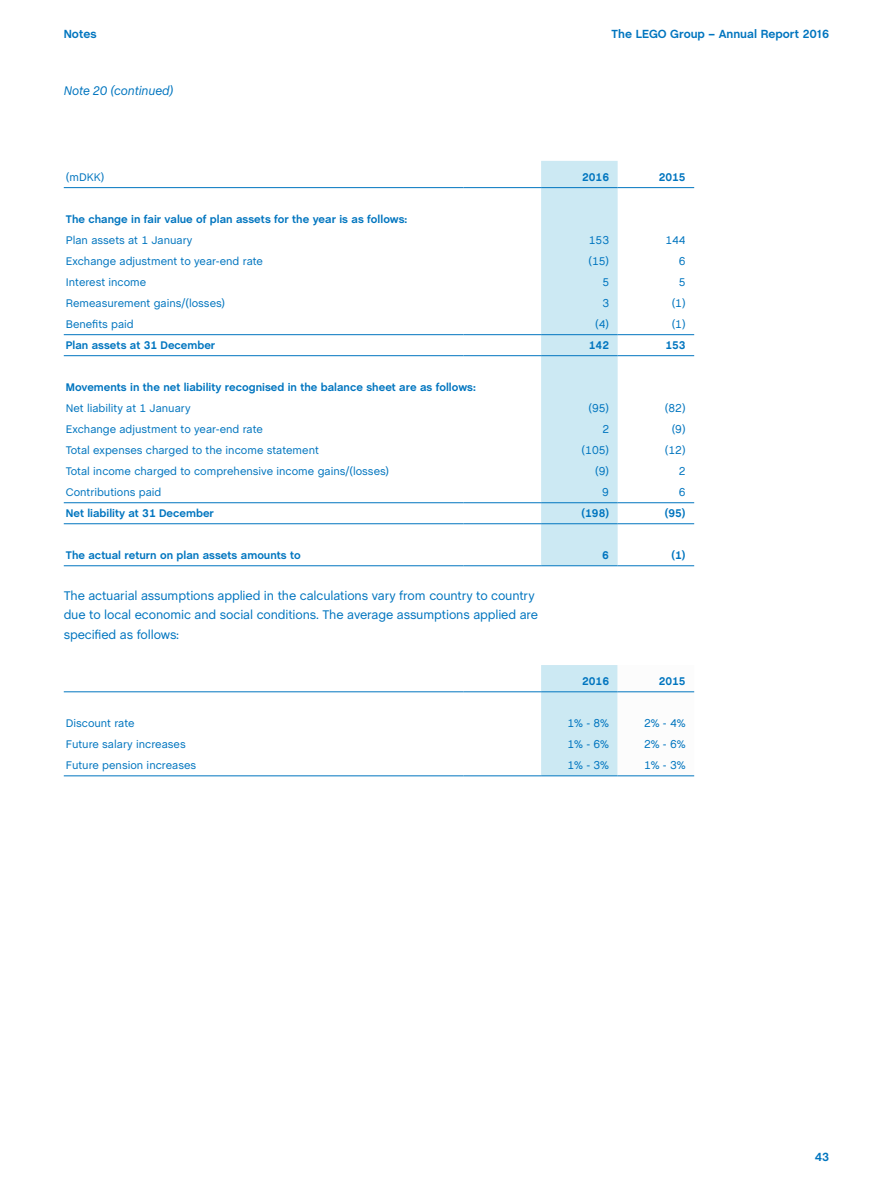
<style>
.page{position:relative;width:893px;height:1191px;background:#fff}
.page>*{position:absolute;margin:0;border:0;box-sizing:border-box;transform-origin:0 0}
.t1{font:12.75px/19.5px "LEGO Chalet 50";letter-spacing:-.01em;color:#0075bf}
.t2{font:italic 12.75px "LEGO Chalet 50";letter-spacing:-.01em;color:#0075bf}
.t3{font:700 12px "LEGO Chalet 50";color:#0075bf}
.t4{font:11.25px "LEGO Chalet 50";color:#0075bf}
.t5{font:700 11.25px/21px "LEGO Chalet 50";color:#0075bf}
.t6{font:700 11.25px "LEGO Chalet 60 Tab";color:#0075bf}
.t7{font:11.25px "LEGO Chalet 60 Tab";color:#0075bf}
.s1{font-weight:400}
.s2{font-family:"LEGO Chalet 60 Tab";font-weight:400}
.s3{font-family:"LEGO Chalet 60 Tab"}
.s4{font-family:"LEGO Chalet 50"}
</style>
<div class="page">
<div style="left:541px;top:161px;width:77px;height:404px;background:#cce9f3"></div>
<hr style="left:64px;top:565px;width:399px;height:1px;background:#0075bf">
<hr style="left:463px;top:565px;width:78px;height:1px;background:#0075bf">
<hr style="left:541px;top:565px;width:77px;height:1px;background:#0075bf">
<hr style="left:618px;top:565px;width:76px;height:1px;background:#0075bf">
<hr style="left:64px;top:187px;width:399px;height:1px;background:#0075bf">
<hr style="left:463px;top:187px;width:78px;height:1px;background:#0075bf">
<hr style="left:541px;top:187px;width:77px;height:1px;background:#0075bf">
<hr style="left:618px;top:187px;width:76px;height:1px;background:#0075bf">
<hr style="left:64px;top:355px;width:399px;height:1px;background:#0075bf">
<hr style="left:463px;top:355px;width:78px;height:1px;background:#0075bf">
<hr style="left:541px;top:355px;width:77px;height:1px;background:#0075bf">
<hr style="left:618px;top:355px;width:76px;height:1px;background:#0075bf">
<hr style="left:64px;top:334px;width:399px;height:1px;background:#0075bf">
<hr style="left:463px;top:334px;width:78px;height:1px;background:#0075bf">
<hr style="left:541px;top:334px;width:77px;height:1px;background:#0075bf">
<hr style="left:618px;top:334px;width:76px;height:1px;background:#0075bf">
<hr style="left:64px;top:523px;width:399px;height:1px;background:#0075bf">
<hr style="left:463px;top:523px;width:78px;height:1px;background:#0075bf">
<hr style="left:541px;top:523px;width:77px;height:1px;background:#0075bf">
<hr style="left:618px;top:523px;width:76px;height:1px;background:#0075bf">
<hr style="left:64px;top:502px;width:399px;height:1px;background:#0075bf">
<hr style="left:463px;top:502px;width:78px;height:1px;background:#0075bf">
<hr style="left:541px;top:502px;width:77px;height:1px;background:#0075bf">
<hr style="left:618px;top:502px;width:76px;height:1px;background:#0075bf">
<svg style="left:541px;top:665px;width:153px;height:110px"></svg>
<hr style="left:64px;top:775px;width:399px;height:1px;background:#0075bf">
<hr style="left:463px;top:775px;width:78px;height:1px;background:#0075bf">
<hr style="left:541px;top:775px;width:77px;height:1px;background:#0075bf">
<hr style="left:618px;top:775px;width:76px;height:1px;background:#0075bf">
<hr style="left:64px;top:691px;width:399px;height:1px;background:#0075bf">
<hr style="left:463px;top:691px;width:78px;height:1px;background:#0075bf">
<hr style="left:541px;top:691px;width:77px;height:1px;background:#0075bf">
<hr style="left:618px;top:691px;width:76px;height:1px;background:#0075bf">
<p class="t3" style="left:64px;top:27px;width:34px">Notes</p>
<p class="t2" style="left:64px;top:83px;width:111px">Note 20 (continued)</p>
<p class="t3" style="left:612px;top:27px;width:219px">The LEGO Group – Annual Report 2016</p>
<p class="t4" style="left:66px;top:170px;width:40px">(mDKK)</p>
<p class="t6" style="left:582px;top:170px;width:28px">2016</p>
<p class="t6" style="left:659px;top:170px;width:29px">2015</p>
<p class="t5" style="left:66px;top:209px;width:343px">The change in fair value of plan assets for the year is as follows:<br><span class="s1">Plan assets at</span> <span class="s2">1</span> <span class="s1">January</span></p>
<p class="t7" style="left:589px;top:233px;width:22px">153</p>
<p class="t7" style="left:665px;top:233px;width:22px">144</p>
<p class="t4" style="left:66px;top:254px;width:199px">Exchange adjustment to year-end rate</p>
<p class="t7" style="left:589px;top:254px;width:22px">(15)</p>
<p class="t7" style="left:679px;top:254px;width:8px">6</p>
<p class="t4" style="left:66px;top:275px;width:82px">Interest income</p>
<p class="t7" style="left:602px;top:275px;width:8px">5</p>
<p class="t7" style="left:679px;top:275px;width:8px">5</p>
<p class="t4" style="left:66px;top:296px;width:161px">Remeasurement gains/(losses)</p>
<p class="t7" style="left:602px;top:296px;width:8px">3</p>
<p class="t4" style="left:672px;top:296px;width:15px">(<span class="s3">1</span>)</p>
<p class="t4" style="left:66px;top:317px;width:69px">Benefits paid</p>
<p class="t4" style="left:595px;top:317px;width:15px">(<span class="s3">4</span>)</p>
<p class="t4" style="left:672px;top:317px;width:15px">(<span class="s3">1</span>)</p>
<p class="t5" style="left:66px;top:335px;width:151px">Plan assets at <span class="s3">31</span> December</p>
<p class="t6" style="left:589px;top:338px;width:22px">142</p>
<p class="t6" style="left:665px;top:338px;width:22px">153</p>
<p class="t5" style="left:66px;top:377px;width:411px">Movements in the net liability recognised in the balance sheet are as follows:<br><span class="s1">Net liability at</span> <span class="s2">1</span> <span class="s1">January</span></p>
<p class="t4" style="left:588px;top:401px;width:22px">(<span class="s3">95</span>)</p>
<p class="t4" style="left:665px;top:401px;width:22px">(<span class="s3">82</span>)</p>
<p class="t4" style="left:66px;top:422px;width:199px">Exchange adjustment to year-end rate</p>
<p class="t7" style="left:602px;top:422px;width:8px">2</p>
<p class="t4" style="left:672px;top:422px;width:15px">(<span class="s3">9</span>)</p>
<p class="t4" style="left:66px;top:443px;width:254px">Total expenses charged to the income statement</p>
<p class="t7" style="left:582px;top:443px;width:29px"><span class="s4">(</span>105<span class="s4">)</span></p>
<p class="t4" style="left:665px;top:443px;width:22px">(<span class="s3">12</span>)</p>
<p class="t4" style="left:66px;top:464px;width:325px">Total income charged to comprehensive income gains/(losses)</p>
<p class="t7" style="left:595px;top:464px;width:15px">(9)</p>
<p class="t7" style="left:679px;top:464px;width:8px">2</p>
<p class="t4" style="left:66px;top:485px;width:97px">Contributions paid</p>
<p class="t7" style="left:602px;top:485px;width:8px">9</p>
<p class="t7" style="left:679px;top:485px;width:8px">6</p>
<p class="t5" style="left:66px;top:503px;width:150px">Net liability at <span class="s3">31</span> December</p>
<p class="t6" style="left:582px;top:506px;width:29px"><span class="s4">(</span>198<span class="s4">)</span></p>
<p class="t5" style="left:665px;top:503px;width:22px">(<span class="s3">95</span>)</p>
<p class="t5" style="left:66px;top:545px;width:236px">The actual return on plan assets amounts to</p>
<p class="t6" style="left:602px;top:548px;width:8px">6</p>
<p class="t5" style="left:672px;top:545px;width:15px">(<span class="s3">1</span>)</p>
<p class="t1" style="left:64px;top:585px;width:476px">The actuarial assumptions applied in the calculations vary from country to country due to local economic and social conditions. The average assumptions applied are specified as follows:</p>
<p class="t6" style="left:582px;top:674px;width:28px">2016</p>
<p class="t6" style="left:659px;top:674px;width:29px">2015</p>
<p class="t4" style="left:66px;top:716px;width:70px">Discount rate</p>
<p class="t4" style="left:567px;top:716px;width:43px"><span class="s3">1</span>% - <span class="s3">8</span>%</p>
<p class="t4" style="left:644px;top:716px;width:43px"><span class="s3">2</span>% - <span class="s3">4</span>%</p>
<p class="t4" style="left:66px;top:737px;width:121px">Future salary increases</p>
<p class="t4" style="left:567px;top:737px;width:43px"><span class="s3">1</span>% - <span class="s3">6</span>%</p>
<p class="t4" style="left:644px;top:737px;width:43px"><span class="s3">2</span>% - <span class="s3">6</span>%</p>
<p class="t4" style="left:66px;top:758px;width:132px">Future pension increases</p>
<p class="t4" style="left:567px;top:758px;width:43px"><span class="s3">1</span>% - <span class="s3">3</span>%</p>
<p class="t4" style="left:644px;top:758px;width:43px"><span class="s3">1</span>% - <span class="s3">3</span>%</p>
<p class="t3" style="left:815px;top:1150px;width:16px">43</p>
</div>
